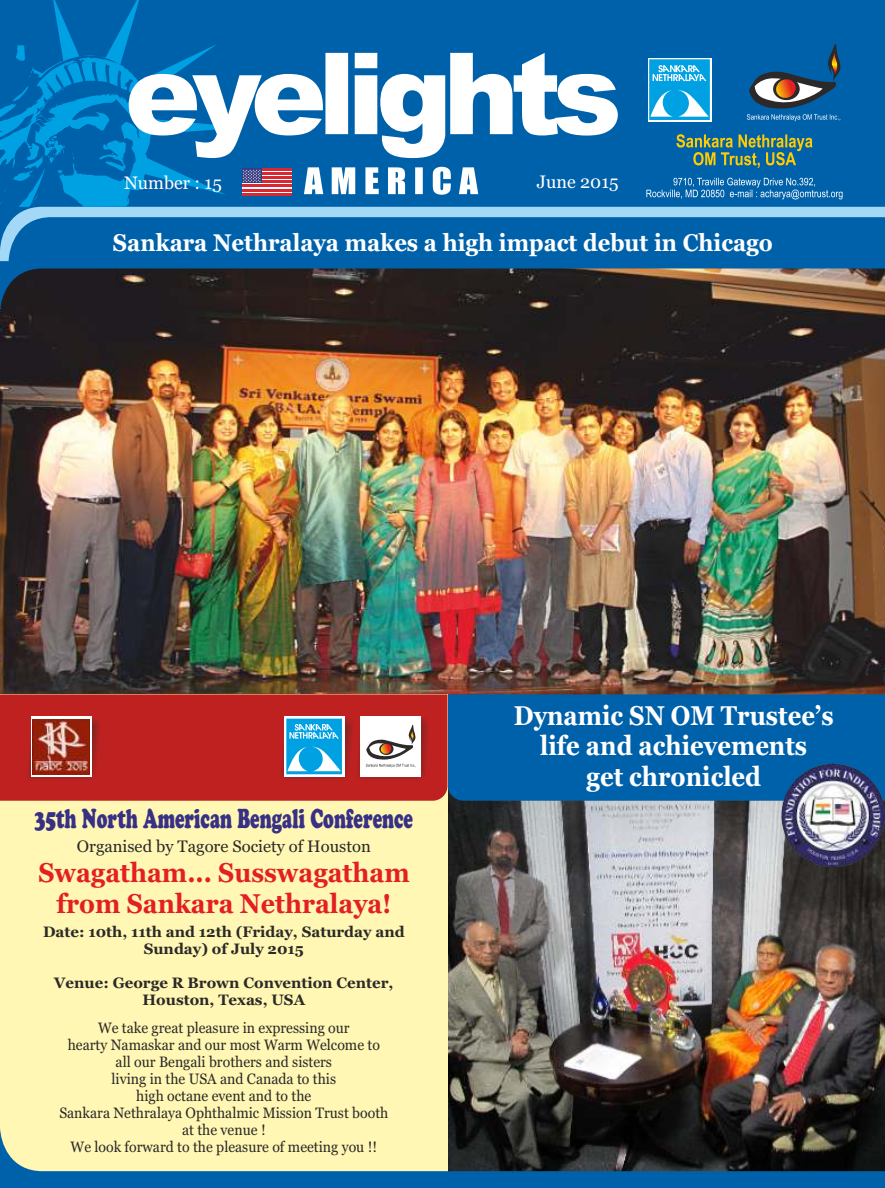
<style>
.page{position:relative;width:885px;height:1188px;background:#fff}
.page>*{position:absolute;margin:0;border:0;box-sizing:border-box;transform-origin:0 0}
.t1{font:700 27.3px "Cooper Black Std";color:#383085;scale:.62 1}
.t2{font:700 27px/30.8px "Georgia";color:#fff;text-align:center;scale:.88 1}
.t3{font:700 27px/30.8px "Georgia";color:#e31f24;text-align:center;scale:.92 1}
.t4{font:700 24px "Georgia";color:#fff;scale:.92 1}
.t5{font:18px "Georgia";color:#fff}
.t6{font:16.65px "Georgia";color:#2b2929}
.t7{font:15px/17.1px "Georgia";color:#2b2929;text-align:center;scale:.94 1}
.t8{font:700 15px/17.1px "Georgia";color:#2b2929;text-align:center}
</style>
<div class="page">
<img style="left:447px;top:801px;width:437px;height:326px">
<img style="left:0;top:312px;width:884px;height:382px">
<div style="left:447px;top:694px;width:437px;height:107px;background:#0061ab"></div>
<div style="left:0;top:694px;width:447px;height:494px;background:#fff7b3"></div>
<svg style="left:0;top:1127px;width:884px;height:61px"></svg>
<svg style="left:0;top:261px;width:884px;height:51px;background:#36393e"></svg>
<div style="left:0;top:251px;width:884px;height:10px;background:#0061ab"></div>
<svg style="left:0;top:0;width:884px;height:251px;background:#0e6bb1"></svg>
<svg style="left:0;top:0;width:243px;height:207px;background:#0071b9"></svg>
<svg style="left:13px;top:133px;width:52px;height:74px;background:#0073bb"></svg>
<svg style="left:676px;top:134px;width:136px;height:34px;background:#467e7b"></svg>
<svg style="left:746px;top:43px;width:94px;height:78px;background:#2f6794"></svg>
<div style="left:647px;top:58px;width:64px;height:63px;background:linear-gradient(to bottom,#20ace6,#20ace6)"></div>
<div style="left:649px;top:59px;width:60px;height:61px;background:#00a1e3"></div>
<svg style="left:652px;top:65px;width:54px;height:16px"></svg>
<svg style="left:650px;top:90px;width:58px;height:27px"></svg>
<svg style="left:129px;top:53px;width:488px;height:105px"></svg>
<svg style="left:646px;top:178px;width:196px;height:21px;background:#2d7db9"></svg>
<svg style="left:242px;top:171px;width:49px;height:22px"></svg>
<hr style="left:242px;top:169px;width:49px;height:2px;background:#d62933">
<hr style="left:242px;top:173px;width:49px;height:2px;background:#d62933">
<hr style="left:242px;top:177px;width:49px;height:2px;background:#d62933">
<hr style="left:242px;top:181px;width:49px;height:2px;background:#d62933">
<hr style="left:242px;top:185px;width:49px;height:2px;background:#d62933">
<hr style="left:242px;top:189px;width:49px;height:2px;background:#d62933">
<hr style="left:242px;top:193px;width:49px;height:2px;background:#d62933">
<div style="left:242px;top:169px;width:19px;height:14px;background:#383d82"></div>
<svg style="left:243px;top:169px;width:18px;height:13px"></svg>
<svg style="left:304px;top:167px;width:174px;height:28px"></svg>
<img style="left:781px;top:764px;width:103px;height:103px;border-radius:50%">
<div style="left:0;top:694px;width:447px;height:107px;background:#bf2121"></div>
<svg style="left:279px;top:717px;width:150px;height:64px;background:#a1a4b4"></svg>
<svg style="left:26px;top:718px;width:76px;height:63px"></svg>
<svg style="left:31px;top:716px;width:60px;height:61px"></svg>
<img style="left:33px;top:719px;width:56px;height:55px">
<p class="t5" style="left:124px;top:176px;width:99px">Number : 15</p>
<p class="t5" style="left:536px;top:174px;width:83px">June 2015</p>
<h3 class="t4" style="left:113px;top:233px;width:719px">Sankara Nethralaya makes a high impact debut in Chicago</h3>
<h1 class="t1" style="left:35px;top:808px;width:611px">35th North American Bengali Conference</h1>
<p class="t6" style="left:77px;top:840px;width:295px">Organised by Tagore Society of Houston</p>
<h2 class="t3" style="left:38px;top:859px;width:405px">Swagatham... Susswagatham from Sankara Nethralaya!</h2>
<p class="t8" style="left:43px;top:924px;width:363px">Date: 10th, 11th and 12th (Friday, Saturday and<br>Sunday) of July 2015</p>
<p class="t8" style="left:54px;top:976px;width:340px">Venue: George R Brown Convention Center,<br>Houston, Texas, USA</p>
<p class="t7" style="left:59px;top:1020px;width:351px">We take great pleasure in expressing our<br>hearty Namaskar and our most Warm Welcome to all our Bengali brothers and sisters<br>living in the USA and Canada to this<br>high octane event and to the<br>Sankara Nethralaya Ophthalmic Mission Trust booth at the venue !<br>We look forward to the pleasure of meeting you !!</p>
<h2 class="t2" style="left:513px;top:702px;width:365px">Dynamic SN OM Trustee’s life and achievements<br>get chronicled</h2>
</div>
